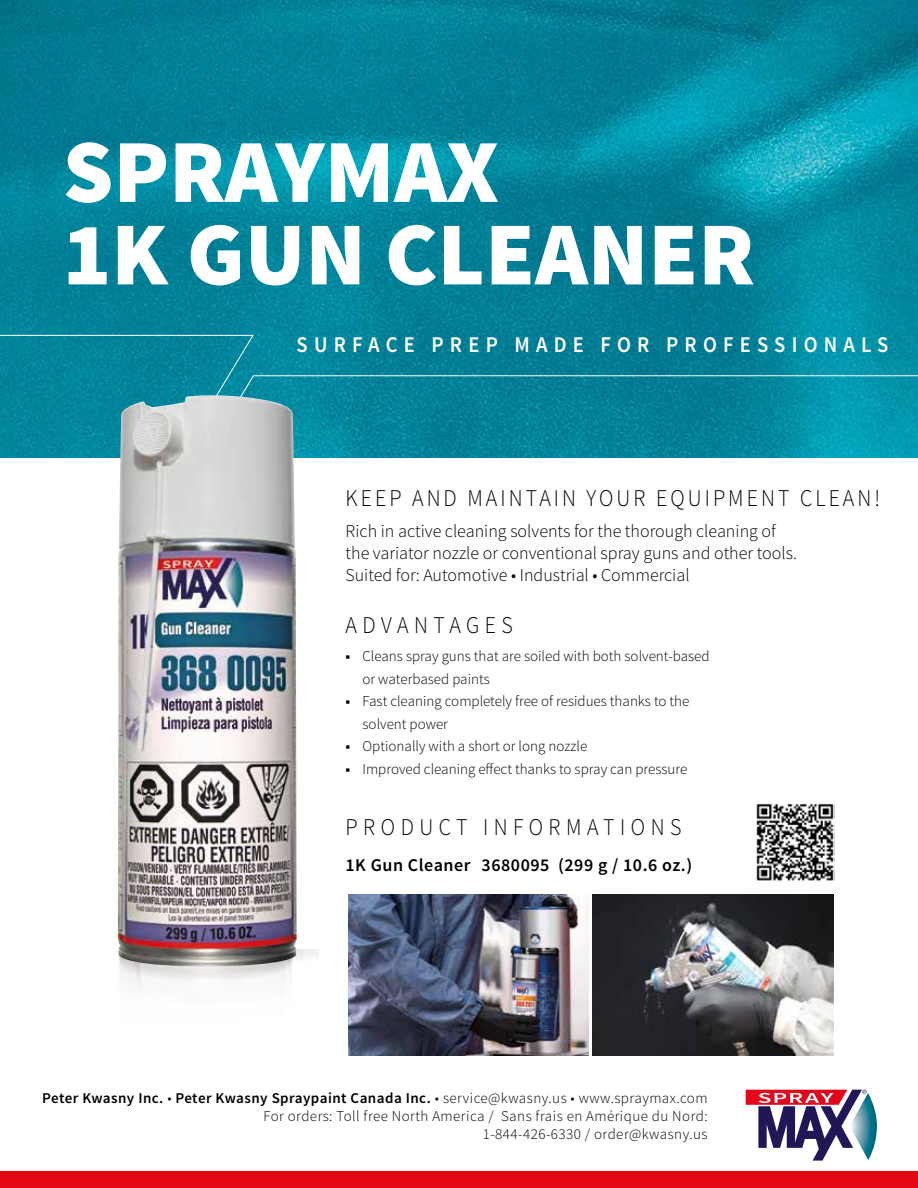
<style>
.page{position:relative;width:918px;height:1188px;background:#fff}
.page>*{position:absolute;margin:0;border:0;box-sizing:border-box;transform-origin:0 0}
.t1{font:900 90px/82.5px "Source Sans Pro";color:#fff}
.t2{font:300 24px "Source Sans Pro";letter-spacing:.14em;color:#000;scale:.92 1}
.t3{font:300 24px "Source Sans Pro";letter-spacing:.25em;color:#000;scale:.92 1}
.t4{font:600 22.5px "Source Sans Pro";letter-spacing:.3em;color:#fff;scale:.92 1}
.t5{font:300 18px/21.6px "Source Sans Pro";color:#000}
.t6{font:600 18px "Source Sans Pro";letter-spacing:.03em;color:#000}
.t7{font:300 15px/22.5px "Source Sans Pro";color:#000}
.t8{font:300 15px/18px "Source Sans Pro";letter-spacing:.03em;color:#000;text-align:right}
.s1{font-weight:600}
</style>
<div class="page">
<div style="left:0;top:1171px;width:918px;height:17px;background:#e30613"></div>
<img style="left:0;top:0;width:918px;height:458px">
<svg style="left:0;top:335px;width:918px;height:91px;background:#05869c"></svg>
<svg style="left:746px;top:1090px;width:131px;height:71px"></svg>
<img style="left:118px;top:395px;width:179px;height:571px">
<img style="left:593px;top:895px;width:240px;height:160px">
<img style="left:756px;top:804px;width:78px;height:77px">
<img style="left:348px;top:895px;width:241px;height:160px">
<h1 class="t1" style="left:63px;top:135px;width:694px">SPRAYMAX<br>1K GUN CLEANER</h1>
<h3 class="t4" style="left:297px;top:330px;width:645px">SURFACE PREP MADE FOR PROFESSIONALS</h3>
<h2 class="t2" style="left:346px;top:483px;width:583px">KEEP AND MAINTAIN YOUR EQUIPMENT CLEAN!</h2>
<p class="t5" style="left:346px;top:521px;width:453px">Rich in active cleaning solvents for the thorough cleaning of the variator nozzle or conventional spray guns and other tools.<br>Suited for: Automotive • Industrial • Commercial</p>
<h2 class="t3" style="left:346px;top:611px;width:183px">ADVANTAGES</h2>
<p class="t7" style="left:363px;top:645px;width:349px;text-indent:-17px"><span class="s1">■</span> Cleans spray guns that are soiled with both solvent-based or waterbased paints</p>
<p class="t7" style="left:363px;top:690px;width:328px;text-indent:-17px"><span class="s1">■</span> Fast cleaning completely free of residues thanks to the solvent power</p>
<p class="t7" style="left:346px;top:735px;width:243px"><span class="s1">■</span> Optionally with a short or long nozzle</p>
<p class="t7" style="left:346px;top:758px;width:343px"><span class="s1">■</span> Improved cleaning effect thanks to spray can pressure</p>
<h2 class="t3" style="left:346px;top:813px;width:367px">PRODUCT INFORMATIONS</h2>
<p class="t6" style="left:346px;top:853px;width:348px">1K Gun Cleaner 3680095 (299 g / 10.6 oz.)</p>
<p class="t8" style="left:42px;top:1089px;width:667px"><span class="s1">Peter Kwasny Inc.</span> ■ <span class="s1">Peter Kwasny Spraypaint Canada Inc.</span> ■ service@kwasny.us ■ www.spraymax.com<br>For orders: Toll free North America / Sans frais en Amérique du Nord:<br>1-844-426-6330 / order@kwasny.us</p>
</div>
